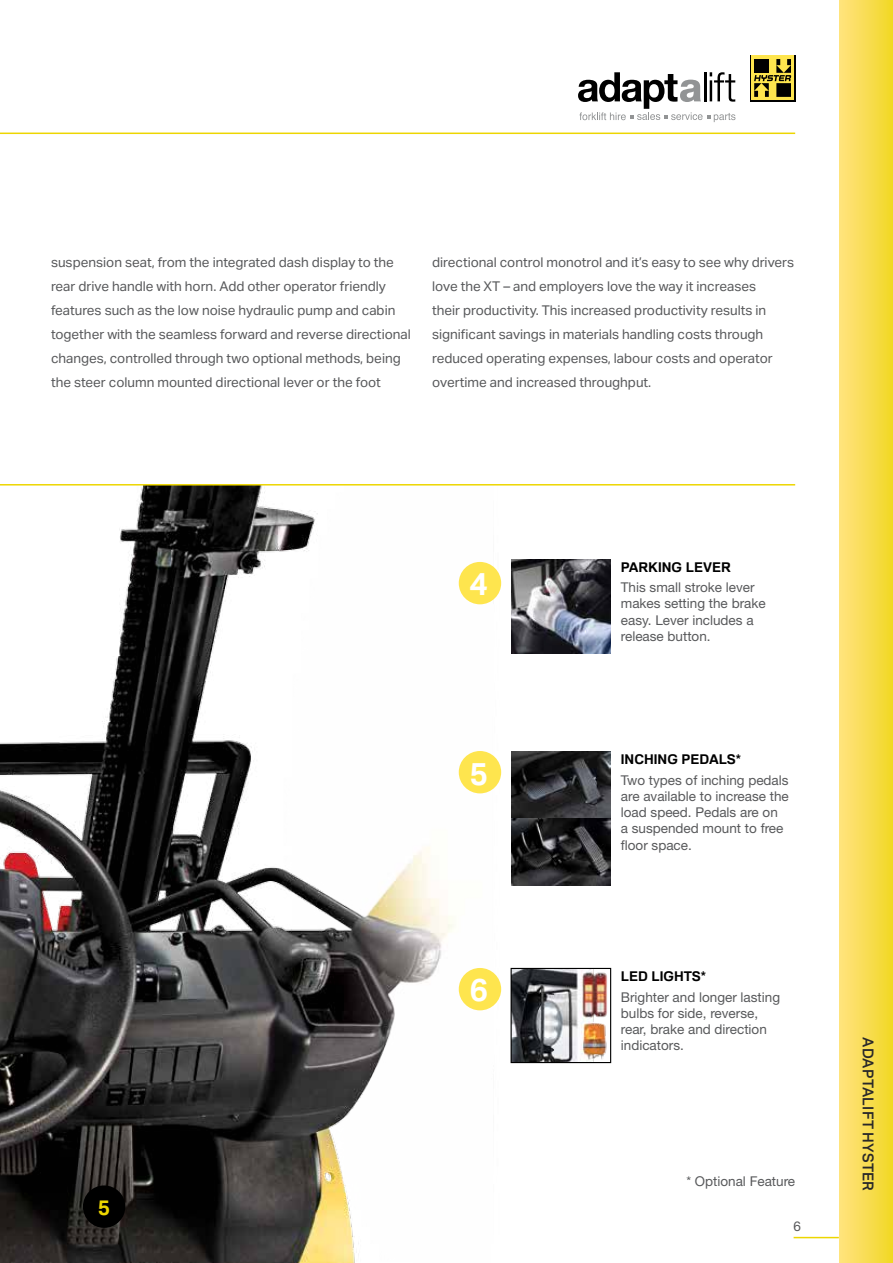
<style>
.page{position:relative;width:893px;height:1263px;background:#fff}
.page>*{position:absolute;margin:0;border:0;box-sizing:border-box;transform-origin:0 0}
.t1{font:700 31.65px "Aktiv Grotesk";color:#fff}
.t2{font:700 21px "Aktiv Grotesk";color:#edd600}
.t3{font:500 15px "Aktiv Grotesk";letter-spacing:.015em;color:#292829}
.t4{font:13.5px/24px "Aktiv Grotesk";color:#58595b}
.t5{font:13.5px/16.2px "Helvetica Neue LT Std";color:#58595b}
.t6{font:700 13.5px "Familiar Pro";color:#000}
</style>
<div class="page">
<div style="left:839px;top:0;width:54px;height:1263px;background:linear-gradient(to right,#ffe380,#f1d827)"></div>
<img style="left:0;top:485px;width:638px;height:778px">
<svg style="left:750px;top:55px;width:45px;height:46px"></svg>
<div style="left:751px;top:56px;width:43px;height:44px;background:#fee54e"></div>
<svg style="left:754px;top:59px;width:37px;height:38px"></svg>
<svg style="left:578px;top:72px;width:157px;height:50px"></svg>
<hr style="left:0;top:133px;width:795px;height:1px;background:#edd600">
<hr style="left:0;top:484px;width:795px;height:1px;background:#edd600">
<div style="left:459px;top:562px;width:42px;height:42px;background:#fee54e;border-radius:50%"></div>
<div style="left:459px;top:751px;width:42px;height:42px;background:#fee54e;border-radius:50%"></div>
<div style="left:459px;top:968px;width:42px;height:42px;background:#fee54e;border-radius:50%"></div>
<img style="left:511px;top:751px;width:100px;height:134px">
<img style="left:513px;top:970px;width:96px;height:91px">
<div style="left:511px;top:968px;width:100px;height:95px;border:1px solid #000"></div>
<img style="left:511px;top:559px;width:100px;height:94px">
<div style="left:83px;top:1185px;width:42px;height:43px;background:#000;border-radius:50%"></div>
<hr style="left:794px;top:1237px;width:45px;height:1px;background:#edd600">
<p class="t4" style="left:51px;top:250px;width:361px">suspension seat, from the integrated dash display to the rear drive handle with horn. Add other operator friendly features such as the low noise hydraulic pump and cabin together with the seamless forward and reverse directional changes, controlled through two optional methods, being the steer column mounted directional lever or the foot</p>
<p class="t4" style="left:432px;top:250px;width:364px">directional control monotrol and it’s easy to see why drivers love the XT – and employers love the way it increases<br>their productivity. This increased productivity results in significant savings in materials handling costs through reduced operating expenses, labour costs and operator overtime and increased throughput.</p>
<h2 class="t2" style="left:98px;top:1194px;width:14px">5</h2>
<h1 class="t1" style="left:470px;top:565px;width:20px">4</h1>
<h1 class="t1" style="left:470px;top:754px;width:20px">5</h1>
<h1 class="t1" style="left:470px;top:971px;width:20px">6</h1>
<p class="t6" style="left:621px;top:559px;width:111px">PARKING LEVER</p>
<p class="t5" style="left:621px;top:579px;width:146px">This small stroke lever makes setting the brake easy. Lever includes a release button.</p>
<p class="t6" style="left:621px;top:751px;width:122px">INCHING PEDALS*</p>
<p class="t5" style="left:621px;top:772px;width:170px">Two types of inching pedals are available to increase the load speed. Pedals are on<br>a suspended mount to free floor space.</p>
<p class="t6" style="left:621px;top:968px;width:87px">LED LIGHTS*</p>
<p class="t5" style="left:621px;top:988px;width:161px">Brighter and longer lasting bulbs for side, reverse, rear, brake and direction indicators.</p>
<p class="t5" style="left:686px;top:1173px;width:110px">* Optional Feature</p>
<p class="t5" style="left:794px;top:1217px;width:9px">6</p>
<p class="t3" style="left:877px;top:1037px;width:155px;rotate:90deg">ADAPTALIFT HYSTER</p>
</div>
